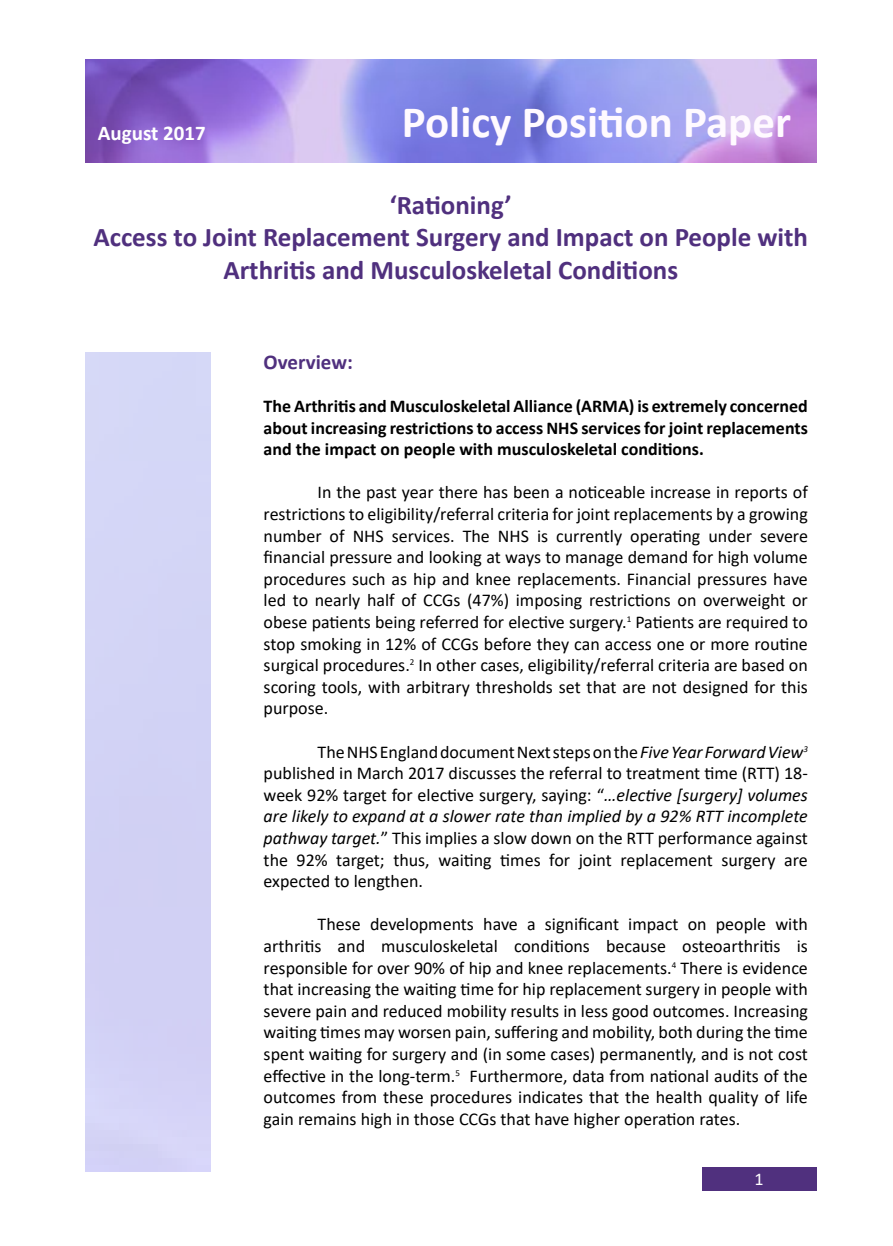
<style>
.page{position:relative;width:893px;height:1246px;background:#fff}
.page>*{position:absolute;margin:0;border:0;box-sizing:border-box;transform-origin:0 0}
.t1{font:700 45px "Calibri";color:#fffaff}
.t2{font:700 27px/32.4px "Calibri";color:#50307e;text-align:center}
.t3{font:700 21px "Calibri";color:#fff}
.t4{font:700 21px "Calibri";color:#50307e}
.t5{font:18px/21.6px "Calibri";color:#000;text-align:justify}
.t6{font:700 18px/21.6px "Calibri";color:#000;text-align:justify}
.t7{font:18px "Calibri";color:#fff}
.s1{font-style:italic}
</style>
<div class="page">
<div style="left:702px;top:1167px;width:114px;height:24px;background:#50307e"></div>
<img style="left:85px;top:59px;width:731px;height:104px">
<p class="t3" style="left:98px;top:118px;width:109px">August 2017</p>
<h1 class="t1" style="left:402px;top:90px;width:391px">Policy Position Paper</h1>
<h2 class="t2" style="left:93px;top:188px;width:716px">‘Rationing’<br>Access to Joint Replacement Surgery and Impact on People with<br>Arthritis and Musculoskeletal Conditions</h2>
<p class="t4" style="left:264px;top:347px;width:91px">Overview:</p>
<p class="t6" style="left:264px;top:395px;width:546px">The Arthritis and Musculoskeletal Alliance (ARMA) is extremely concerned about increasing restrictions to access NHS services for joint replacements and the impact on people with musculoskeletal conditions.</p>
<p class="t5" style="left:264px;top:481px;width:546px;text-indent:54px">In the past year there has been a noticeable increase in reports of restrictions to eligibility/referral criteria for joint replacements by a growing number of NHS services. The NHS is currently operating under severe financial pressure and looking at ways to manage demand for high volume procedures such as hip and knee replacements. Financial pressures have led to nearly half of CCGs (47%) imposing restrictions on overweight or obese patients being referred for elective surgery.<sup>1</sup> Patients are required to stop smoking in 12% of CCGs before they can access one or more routine surgical procedures.<sup>2</sup> In other cases, eligibility/referral criteria are based on scoring tools, with arbitrary thresholds set that are not designed for this purpose.</p>
<p class="t5" style="left:264px;top:740px;width:546px;text-indent:54px">The NHS England document Next steps on the <span class="s1">Five Year Forward View</span><sup>3 </sup>published in March 2017 discusses the referral to treatment time (RTT) 18- week 92% target for elective surgery, saying: “<span class="s1">…elective [surgery] volumes are likely to expand at a slower rate than implied by a 92% RTT incomplete pathway target.</span>” This implies a slow down on the RTT performance against the 92% target; thus, waiting times for joint replacement surgery are expected to lengthen.</p>
<p class="t5" style="left:264px;top:913px;width:546px;text-indent:54px">These developments have a significant impact on people with arthritis and musculoskeletal conditions because osteoarthritis is responsible for over 90% of hip and knee replacements.<sup>4</sup> There is evidence that increasing the waiting time for hip replacement surgery in people with severe pain and reduced mobility results in less good outcomes. Increasing waiting times may worsen pain, suffering and mobility, both during the time spent waiting for surgery and (in some cases) permanently, and is not cost effective in the long-term.<sup>5</sup> Furthermore, data from national audits of the outcomes from these procedures indicates that the health quality of life gain remains high in those CCGs that have higher operation rates.</p>
<p class="t7" style="left:754px;top:1166px;width:11px">1</p>
</div>
